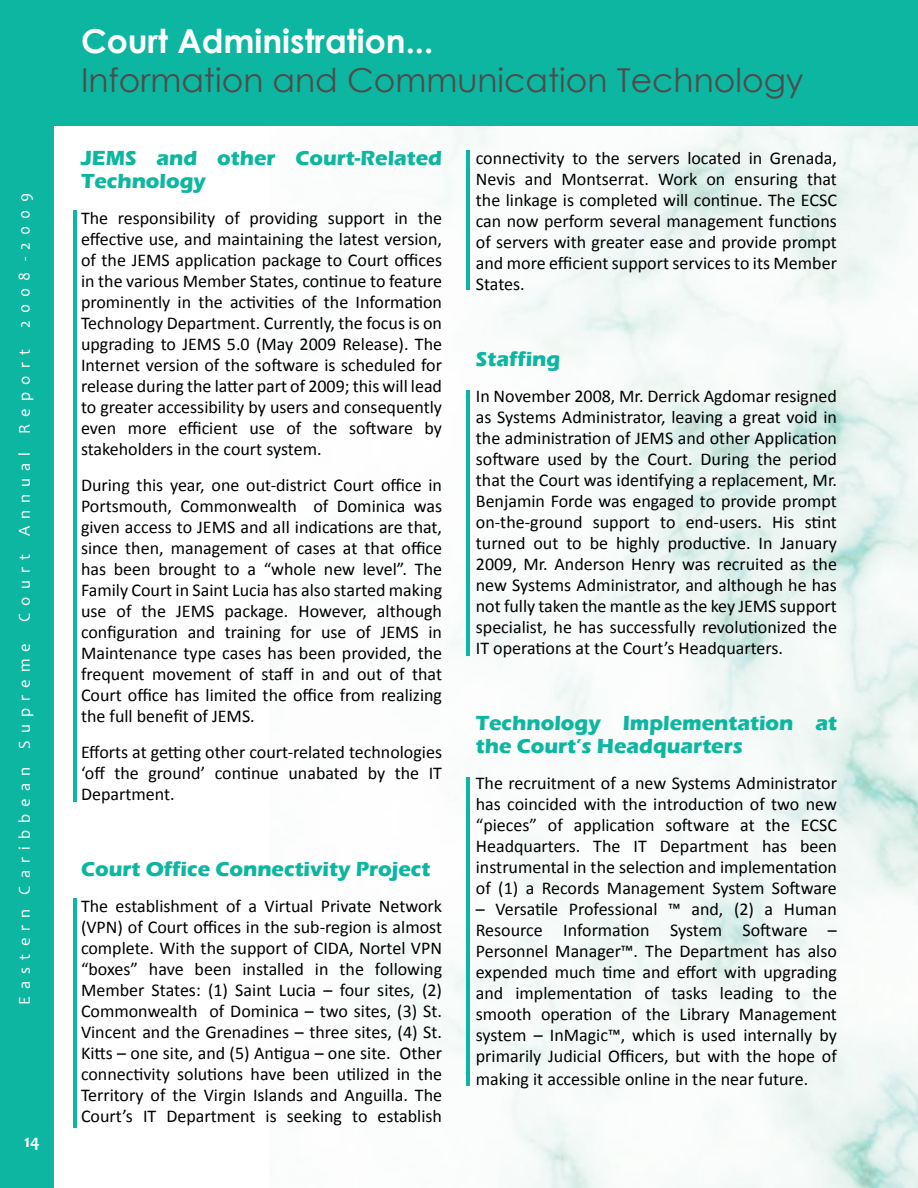
<style>
.page{position:relative;width:918px;height:1188px;background:#fff}
.page>*{position:absolute;margin:0;border:0;box-sizing:border-box;transform-origin:0 0}
.t1{font:33px "Century Gothic";color:#4d4d4d}
.t2{font:700 33px "Century Gothic";color:#fff}
.t3{font:700 21px/23.1px "Eras ITC";color:#0db6a0}
.t4{font:18px/21px "Calibri";color:#000;text-align:justify}
.t5{font:700 18px "Candara";color:#fff}
.t6{font:16.5px "Candara";color:#fff}
</style>
<div class="page">
<div style="left:0;top:0;width:54px;height:1188px;background:#0db6a0"></div>
<img style="left:270px;top:126px;width:648px;height:1062px">
<hr style="left:73px;top:211px;width:4px;height:591px;background:#0db6a0">
<hr style="left:73px;top:899px;width:4px;height:229px;background:#0db6a0">
<hr style="left:466px;top:151px;width:4px;height:139px;background:#0db6a0">
<hr style="left:466px;top:391px;width:4px;height:265px;background:#0db6a0">
<hr style="left:466px;top:777px;width:4px;height:309px;background:#0db6a0">
<div style="left:0;top:0;width:918px;height:126px;background:#0db6a0"></div>
<p class="t6" style="left:15px;top:328px;width:136px;rotate:-90deg">2 0 0 8 - 2 0 0 9</p>
<p class="t6" style="left:15px;top:622px;width:274px;rotate:-90deg">C o u r t A n n u a l R e p o r t</p>
<p class="t6" style="left:15px;top:1005px;width:363px;rotate:-90deg">E a s t e r n C a r i b b e a n S u p r e m e</p>
<p class="t5" style="left:24px;top:1130px;width:17px">14</p>
<h1 class="t2" style="left:81px;top:16px;width:354px">Court Administration...</h1>
<h1 class="t1" style="left:81px;top:57px;width:724px">Information and Communication Technology</h1>
<p class="t3" style="left:81px;top:146px;width:363px">JEMS and other Court-Related<br>Technology</p>
<p class="t4" style="left:81px;top:206px;width:363px">The responsibility of providing support in the effective use, and maintaining the latest version, of the JEMS application package to Court offices in the various Member States, continue to feature prominently in the activities of the Information Technology Department. Currently, the focus is on upgrading to JEMS 5.0 (May 2009 Release). The Internet version of the software is scheduled for release during the latter part of 2009; this will lead to greater accessibility by users and consequently even more efficient use of the software by stakeholders in the court system.</p>
<p class="t4" style="left:81px;top:473px;width:363px">During this year, one out-district Court office in Portsmouth, Commonwealth of Dominica was given access to JEMS and all indications are that, since then, management of cases at that office has been brought to a “whole new level”. The Family Court in Saint Lucia has also started making use of the JEMS package. However, although configuration and training for use of JEMS in Maintenance type cases has been provided, the frequent movement of staff in and out of that Court office has limited the office from realizing the full benefit of JEMS.</p>
<p class="t4" style="left:81px;top:741px;width:363px">Efforts at getting other court-related technologies ‘off the ground’ continue unabated by the IT Department.</p>
<p class="t3" style="left:81px;top:857px;width:351px">Court Office Connectivity Project</p>
<p class="t4" style="left:81px;top:895px;width:363px">The establishment of a Virtual Private Network (VPN) of Court offices in the sub-region is almost complete. With the support of CIDA, Nortel VPN “boxes” have been installed in the following Member States: (1) Saint Lucia – four sites, (2)<br>Commonwealth of Dominica – two sites, (3) St.<br>Vincent and the Grenadines – three sites, (4) St.<br>Kitts – one site, and (5) Antigua – one site. Other connectivity solutions have been utilized in the Territory of the Virgin Islands and Anguilla. The Court’s IT Department is seeking to establish</p>
<p class="t4" style="left:476px;top:146px;width:363px">connectivity to the servers located in Grenada, Nevis and Montserrat. Work on ensuring that the linkage is completed will continue. The ECSC can now perform several management functions of servers with greater ease and provide prompt and more efficient support services to its Member States.</p>
<p class="t3" style="left:476px;top:347px;width:86px">Staffing</p>
<p class="t4" style="left:476px;top:384px;width:363px">In November 2008, Mr. Derrick Agdomar resigned as Systems Administrator, leaving a great void in the administration of JEMS and other Application software used by the Court. During the period that the Court was identifying a replacement, Mr.<br>Benjamin Forde was engaged to provide prompt on-the-ground support to end-users. His stint turned out to be highly productive. In January 2009, Mr. Anderson Henry was recruited as the new Systems Administrator, and although he has not fully taken the mantle as the key JEMS support specialist, he has successfully revolutionized the IT operations at the Court’s Headquarters.</p>
<p class="t3" style="left:476px;top:711px;width:363px">Technology Implementation at the Court’s Headquarters</p>
<p class="t4" style="left:476px;top:772px;width:363px">The recruitment of a new Systems Administrator has coincided with the introduction of two new “pieces” of application software at the ECSC Headquarters. The IT Department has been instrumental in the selection and implementation of (1) a Records Management System Software</p>
<p class="t4" style="left:476px;top:898px;width:363px">– Versatile Professional ™ and, (2) a Human Resource Information System Software – Personnel Manager™. The Department has also expended much time and effort with upgrading and implementation of tasks leading to the smooth operation of the Library Management system – InMagic™, which is used internally by primarily Judicial Officers, but with the hope of</p>
<p class="t4" style="left:476px;top:1068px;width:334px">making it accessible online in the near future.</p>
</div>
